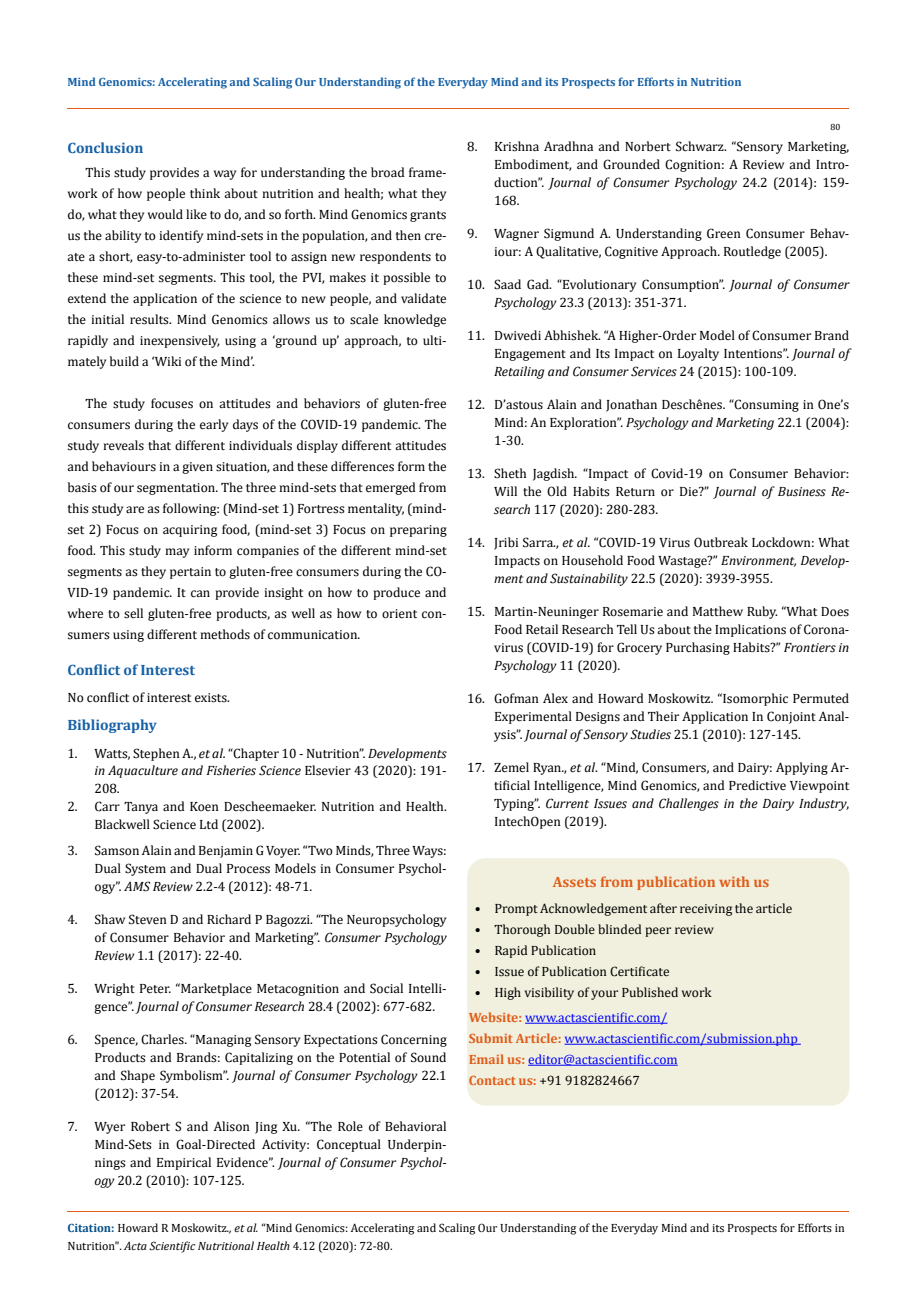
<style>
.page{position:relative;width:917px;height:1314px;background:#fff}
.page>*{position:absolute;margin:0;border:0;box-sizing:border-box;transform-origin:0 0}
.t1{font:700 15px "Cambria";color:#1560a6}
.t2{font:700 15px "Cambria";color:#e05d1a}
.t3{font:13.5px/18px "Cambria";color:#000;text-align:justify}
.t4{font:13.5px/21px "Cambria";color:#00f}
.t5{font:12px/18px "Cambria";color:#000}
.t6{font:700 12px "Cambria";color:#1560a6}
.t7{font:9px "Cambria";color:#000}
.s1{font-style:italic}
.s2{font-weight:700;color:#e05d1a}
.s3{color:#000}
.s4{font-weight:700;color:#035089}
</style>
<div class="page">
<hr style="left:67px;top:109px;width:782px;height:1px;background:#e05d1a">
<div style="left:468px;top:859px;width:380px;height:246px;background:#f1f0de;border-radius:18px"></div>
<div style="left:467px;top:858px;width:382px;height:248px;border:2px solid #f1f0de;border-radius:18px"></div>
<hr style="left:525px;top:1023px;width:142px;height:1px;background:#00f">
<hr style="left:564px;top:1044px;width:236px;height:1px;background:#00f">
<hr style="left:528px;top:1065px;width:149px;height:1px;background:#00f">
<hr style="left:67px;top:1212px;width:782px;height:1px;background:#e05d1a">
<p class="t6" style="left:67px;top:73px;width:675px">Mind Genomics: Accelerating and Scaling Our Understanding of the Everyday Mind and its Prospects for Efforts in Nutrition</p>
<p class="t7" style="left:830px;top:122px;width:11px">80</p>
<p class="t1" style="left:67px;top:137px;width:77px">Conclusion</p>
<p class="t3" style="left:67px;top:162px;width:381px;line-height:21px;text-indent:18px">This study provides a way for understanding the broad frame&shy;work of how people think about nutrition and health; what they do, what they would like to do, and so forth. Mind Genomics grants us the ability to identify mind-sets in the population, and then cre&shy;ate a short, easy-to-administer tool to assign new respondents to these mind-set segments. This tool, the PVI, makes it possible to extend the application of the science to new people, and validate the initial results. Mind Genomics allows us to scale knowledge rapidly and inexpensively, using a ‘ground up’ approach, to ulti&shy;mately build a ‘Wiki of the Mind’.</p>
<p class="t3" style="left:67px;top:393px;width:381px;line-height:21px;text-indent:18px">The study focuses on attitudes and behaviors of gluten-free consumers during the early days of the COVID-19 pandemic. The study reveals that different individuals display different attitudes and behaviours in a given situation, and these differences form the basis of our segmentation. The three mind-sets that emerged from this study are as following: (Mind-set 1) Fortress mentality, (mind&shy;set 2) Focus on acquiring food, (mind-set 3) Focus on preparing food. This study may inform companies of the different mind-set segments as they pertain to gluten-free consumers during the CO-VID-19 pandemic. It can provide insight on how to produce and where to sell gluten-free products, as well as how to orient con&shy;sumers using different methods of communication.</p>
<p class="t1" style="left:67px;top:659px;width:129px">Conflict of Interest</p>
<p class="t3" style="left:67px;top:688px;width:164px">No conflict of interest exists.</p>
<p class="t1" style="left:67px;top:715px;width:91px">Bibliography</p>
<p class="t3" style="left:94px;top:744px;width:354px;text-indent:-27px">1. Watts, Stephen A., <span class="s1">et al</span>. “Chapter 10 - Nutrition”. <span class="s1">Developments in Aquaculture and Fisheries Science</span> Elsevier 43 (2020): 191- 208.</p>
<p class="t3" style="left:94px;top:798px;width:354px;text-indent:-27px">2. Carr Tanya and Koen Descheemaeker. Nutrition and Health.<br>Blackwell Science Ltd (2002).</p>
<p class="t3" style="left:94px;top:841px;width:354px;text-indent:-27px">3. Samson Alain and Benjamin G Voyer. “Two Minds, Three Ways:<br>Dual System and Dual Process Models in Consumer Psychol&shy;ogy”. <span class="s1">AMS Review</span> 2.2-4 (2012): 48-71.</p>
<p class="t3" style="left:94px;top:910px;width:354px;text-indent:-27px">4. Shaw Steven D and Richard P Bagozzi. “The Neuropsychology of Consumer Behavior and Marketing”. <span class="s1">Consumer Psychology Review</span> 1.1 (2017): 22-40.</p>
<p class="t3" style="left:94px;top:979px;width:354px;text-indent:-27px">5. Wright Peter. “Marketplace Metacognition and Social Intelli&shy;gence”. <span class="s1">Journal of Consumer Research</span> 28.4 (2002): 677-682.</p>
<p class="t3" style="left:94px;top:1030px;width:354px;text-indent:-27px">6. Spence, Charles. “Managing Sensory Expectations Concerning Products and Brands: Capitalizing on the Potential of Sound and Shape Symbolism”. <span class="s1">Journal of Consumer Psychology</span> 22.1 (2012): 37-54.</p>
<p class="t3" style="left:94px;top:1117px;width:354px;text-indent:-27px">7. Wyer Robert S and Alison Jing Xu. “The Role of Behavioral Mind-Sets in Goal-Directed Activity: Conceptual Underpin&shy;nings and Empirical Evidence”. <span class="s1">Journal of Consumer Psychol&shy;ogy</span> 20.2 (2010): 107-125.</p>
<p class="t3" style="left:494px;top:138px;width:357px;text-indent:-27px">8. Krishna Aradhna and Norbert Schwarz. “Sensory Marketing, Embodiment, and Grounded Cognition: A Review and Intro&shy;duction”. <span class="s1">Journal of Consumer Psychology</span> 24.2 (2014): 159- 168.</p>
<p class="t3" style="left:467px;top:225px;width:384px;text-align:center">9. Wagner Sigmund A. Understanding Green Consumer Behav&shy;iour: A Qualitative, Cognitive Approach. Routledge (2005).</p>
<p class="t3" style="left:494px;top:276px;width:357px;text-indent:-27px">10. Saad Gad. “Evolutionary Consumption”. <span class="s1">Journal of Consumer<br>Psychology</span> 23.3 (2013): 351-371.</p>
<p class="t3" style="left:494px;top:327px;width:357px;text-indent:-27px">11. Dwivedi Abhishek. “A Higher-Order Model of Consumer Brand Engagement and Its Impact on Loyalty Intentions”. <span class="s1">Journal of Retailing and Consumer Services</span> 24 (2015): 100-109.</p>
<p class="t3" style="left:494px;top:396px;width:357px;text-indent:-27px">12. D’astous Alain and Jonathan Deschênes. “Consuming in One’s Mind: An Exploration”. <span class="s1">Psychology and Marketing</span> 22.1 (2004):<br>1-30.</p>
<p class="t3" style="left:494px;top:465px;width:357px;text-indent:-27px">13. Sheth Jagdish. “Impact of Covid-19 on Consumer Behavior:<br>Will the Old Habits Return or Die?” <span class="s1">Journal of Business Re&shy;search</span> 117 (2020): 280-283.</p>
<p class="t3" style="left:494px;top:534px;width:357px;text-indent:-27px">14. Jribi Sarra., <span class="s1">et al</span>. “COVID-19 Virus Outbreak Lockdown: What Impacts on Household Food Wastage?” <span class="s1">Environment, Develop&shy;ment and Sustainability</span> 22.5 (2020): 3939-3955.</p>
<p class="t3" style="left:494px;top:603px;width:357px;text-indent:-27px">15. Martin-Neuninger Rosemarie and Matthew Ruby. “What Does Food Retail Research Tell Us about the Implications of Corona&shy;virus (COVID-19) for Grocery Purchasing Habits?” <span class="s1">Frontiers in Psychology</span> 11 (2020).</p>
<p class="t3" style="left:494px;top:690px;width:357px;text-indent:-27px">16. Gofman Alex and Howard Moskowitz. “Isomorphic Permuted Experimental Designs and Their Application In Conjoint Anal&shy;ysis”. <span class="s1">Journal of Sensory Studies</span> 25.1 (2010): 127-145.</p>
<p class="t3" style="left:494px;top:759px;width:357px;text-indent:-27px">17. Zemel Ryan., <span class="s1">et al</span>. “Mind, Consumers, and Dairy: Applying Ar&shy;tificial Intelligence, Mind Genomics, and Predictive Viewpoint Typing”. <span class="s1">Current Issues and Challenges in the Dairy Industry</span>, IntechOpen (2019).</p>
<p class="t2" style="left:553px;top:871px;width:218px">Assets from publication with us</p>
<p class="t3" style="left:475px;top:899px;width:319px">• Prompt Acknowledgement after receiving the article</p>
<p class="t3" style="left:475px;top:920px;width:240px">• Thorough Double blinded peer review</p>
<p class="t3" style="left:475px;top:941px;width:123px">• Rapid Publication</p>
<p class="t3" style="left:475px;top:962px;width:196px">• Issue of Publication Certificate</p>
<p class="t3" style="left:475px;top:983px;width:238px">• High visibility of your Published work</p>
<p class="t4" style="left:468px;top:1007px;width:330px"><span class="s2">Website:</span> www.actascientific.com/<br><span class="s2">Submit Article:</span> www.actascientific.com/submission.php <span class="s2">Email us:</span> editor@actascientific.com<br><span class="s2">Contact us:</span> <span class="s3">+91 9182824667</span></p>
<p class="t5" style="left:67px;top:1219px;width:778px"><span class="s4">Citation:</span> Howard R Moskowitz<span class="s1">., et al.</span> “Mind Genomics: Accelerating and Scaling Our Understanding of the Everyday Mind and its Prospects for Efforts in<br>Nutrition". <span class="s1">Acta Scientific Nutritional Health</span> 4.12 (2020): 72-80.</p>
</div>
